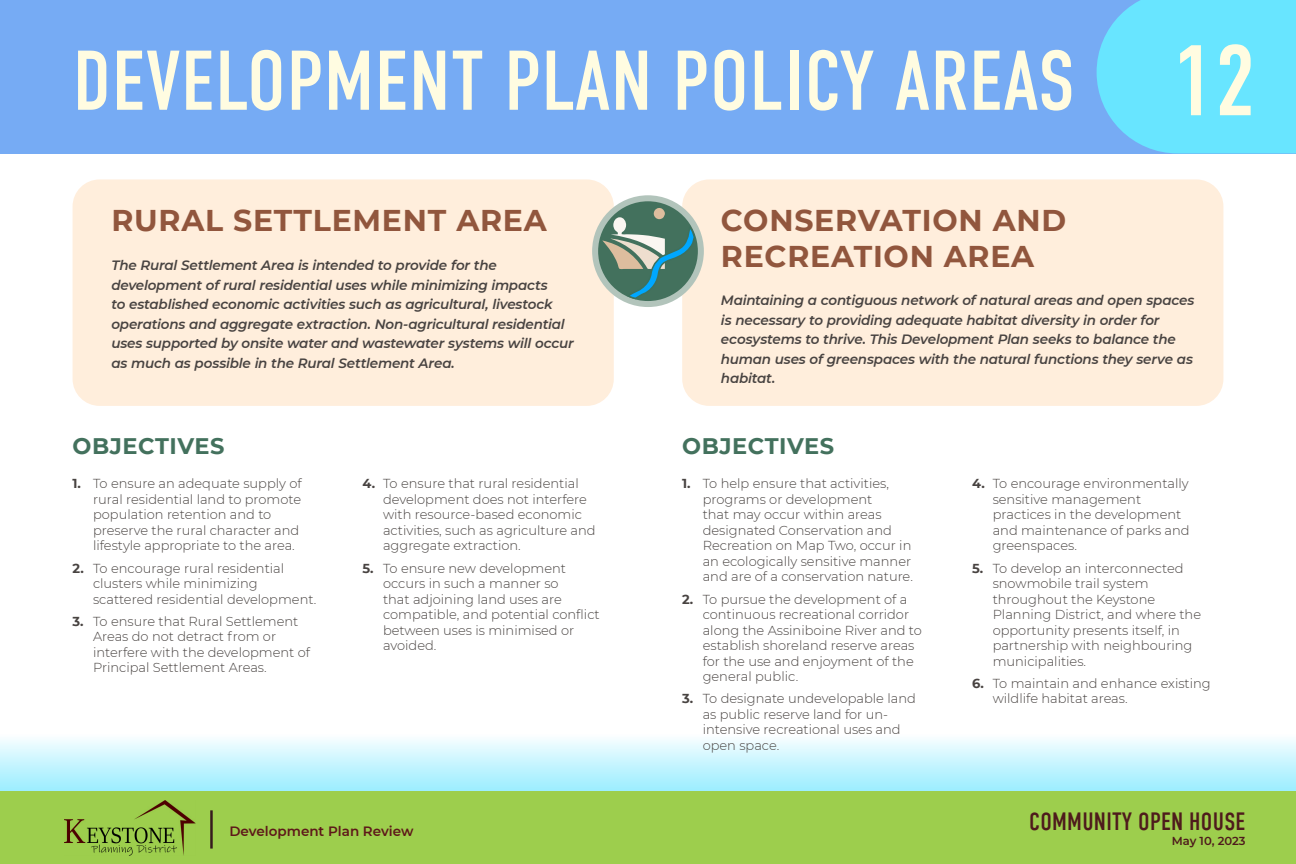
<style>
.page{position:relative;width:1296px;height:864px;background:#fff}
.page>*{position:absolute;margin:0;border:0;box-sizing:border-box;transform-origin:0 0}
.t1{font:100px "DIN Condensed";color:#fffce1}
.t2{font:84.5px "DIN Condensed";letter-spacing:.01em;color:#fffce1}
.t3{font:700 30px/36px "Montserrat";letter-spacing:.025em;color:#91563d}
.t4{font:25px "DIN Condensed";letter-spacing:.01em;color:#4e1b1c}
.t5{font:700 22.5px "Montserrat";letter-spacing:.025em;color:#43715d}
.t6{font:italic 600 13.5px/19.5px "Montserrat";letter-spacing:-.015em;color:#484341}
.t7{font:600 13.5px "Montserrat";color:#5e1819}
.t8{font:300 13px/15.5px "Montserrat";color:#484341}
.t9{font:600 11.55px "Montserrat";color:#4e1b1c}
.s1{font-weight:700}
</style>
<div class="page">
<div style="left:0;top:734px;width:1296px;height:57px;background:linear-gradient(to bottom,#fbfeff,#9aedff)"></div>
<div style="left:0;top:791px;width:1296px;height:73px;background:#9dce4d"></div>
<div style="left:0;top:0;width:1296px;height:153px;background:#76abf4"></div>
<svg style="left:1097px;top:0;width:199px;height:153px;background:#69e0fe"></svg>
<img style="left:64px;top:800px;width:132px;height:55px">
<hr style="left:210px;top:810px;width:3px;height:39px;background:#361b1e">
<div style="left:73px;top:179px;width:541px;height:227px;background:#ffeedc;border-radius:27px"></div>
<div style="left:682px;top:179px;width:541px;height:227px;background:#ffeedc;border-radius:27px"></div>
<svg style="left:595px;top:198px;width:106px;height:106px"></svg>
<div style="left:592px;top:195px;width:112px;height:112px;border:6px solid #b2c4bb;border-radius:50%"></div>
<svg style="left:602px;top:208px;width:94px;height:92px;background:#709487"></svg>
<h1 class="t2" style="left:73px;top:34px;width:1004px">DEVELOPMENT PLAN POLICY AREAS</h1>
<h1 class="t1" style="left:1173px;top:25px;width:85px">12</h1>
<h2 class="t3" style="left:111px;top:201px;width:437px">RURAL SETTLEMENT AREA</h2>
<h2 class="t3" style="left:721px;top:201px;width:347px">CONSERVATION AND<br>RECREATION AREA</h2>
<p class="t6" style="left:111px;top:255px;width:464px">The Rural Settlement Area is intended to provide for the development of rural residential uses while minimizing impacts<br>to established economic activities such as agricultural, livestock operations and aggregate extraction. Non-agricultural residential uses supported by onsite water and wastewater systems will occur as much as possible in the Rural Settlement Area.</p>
<p class="t6" style="left:721px;top:290px;width:475px">Maintaining a contiguous network of natural areas and open spaces is necessary to providing adequate habitat diversity in order for ecosystems to thrive. This Development Plan seeks to balance the human uses of greenspaces with the natural functions they serve as habitat.</p>
<h3 class="t5" style="left:73px;top:430px;width:153px">OBJECTIVES</h3>
<h3 class="t5" style="left:682px;top:430px;width:153px">OBJECTIVES</h3>
<p class="t8" style="left:93px;top:476px;width:210px;text-indent:-20px"><span class="s1">1.</span> To ensure an adequate supply of rural residential land to promote population retention and to preserve the rural character and lifestyle appropriate to the area.</p>
<p class="t8" style="left:93px;top:560px;width:225px;text-indent:-20px"><span class="s1">2.</span> To encourage rural residential clusters while minimizing scattered residential development.</p>
<p class="t8" style="left:93px;top:613px;width:219px;text-indent:-20px"><span class="s1">3.</span> To ensure that Rural Settlement<br>Areas do not detract from or interfere with the development of<br>Principal Settlement Areas.</p>
<p class="t8" style="left:703px;top:476px;width:212px;text-indent:-20px"><span class="s1">1.</span> To help ensure that activities, programs or development<br>that may occur within areas designated Conservation and<br>Recreation on Map Two, occur in an ecologically sensitive manner and are of a conservation nature.</p>
<p class="t8" style="left:703px;top:591px;width:221px;text-indent:-20px"><span class="s1">2.</span> To pursue the development of a continuous recreational corridor along the Assiniboine River and to establish shoreland reserve areas for the use and enjoyment of the general public.</p>
<p class="t8" style="left:703px;top:691px;width:215px;text-indent:-20px"><span class="s1">3.</span> To designate undevelopable land as public reserve land for un&shy;intensive recreational uses and open space.</p>
<p class="t8" style="left:383px;top:476px;width:214px;text-indent:-20px"><span class="s1">4.</span> To ensure that rural residential development does not interfere with resource-based economic activities, such as agriculture and aggregate extraction.</p>
<p class="t8" style="left:383px;top:560px;width:218px;text-indent:-20px"><span class="s1">5.</span> To ensure new development occurs in such a manner so<br>that adjoining land uses are compatible, and potential conflict between uses is minimised or avoided.</p>
<p class="t7" style="left:229px;top:822px;width:186px">Development Plan Review</p>
<p class="t8" style="left:993px;top:476px;width:199px;text-indent:-20px"><span class="s1">4.</span> To encourage environmentally sensitive management practices in the development and maintenance of parks and greenspaces.</p>
<p class="t8" style="left:993px;top:560px;width:210px;text-indent:-20px"><span class="s1">5.</span> To develop an interconnected snowmobile trail system throughout the Keystone<br>Planning District, and where the opportunity presents itself, in partnership with neighbouring municipalities.</p>
<p class="t8" style="left:993px;top:675px;width:220px;text-indent:-20px"><span class="s1">6.</span> To maintain and enhance existing wildlife habitat areas.</p>
<h3 class="t4" style="left:1029px;top:807px;width:218px">COMMUNITY OPEN HOUSE</h3>
<p class="t9" style="left:1172px;top:833px;width:75px">May 10, 2023</p>
</div>
